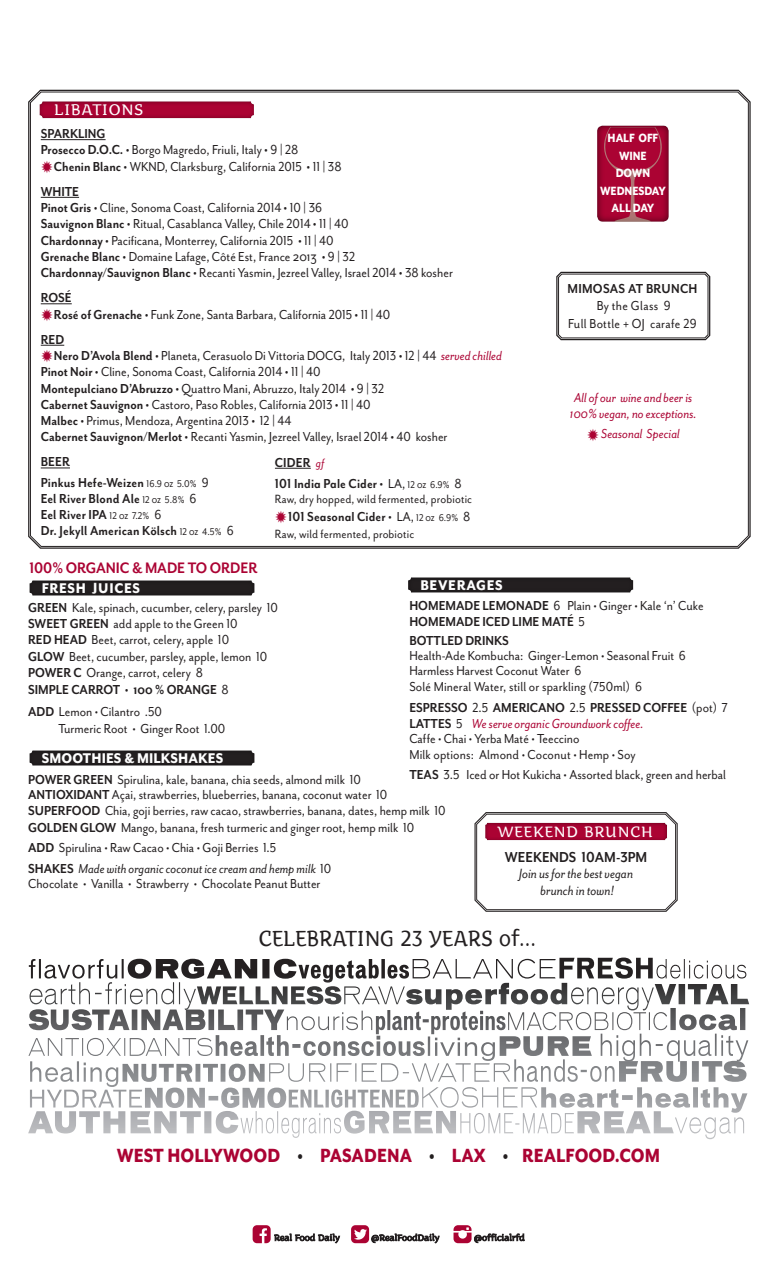
<style>
.page{position:relative;width:777px;height:1272px;background:#fff}
.page>*{position:absolute;margin:0;border:0;box-sizing:border-box;transform-origin:0 0}
.t1{font:600 23px "Oksana Text Std";color:#231f20;scale:.82 1}
.t2{font:800 22px "Mr Eaves San OT";letter-spacing:.005em;color:#ab0333;scale:.85 1}
.t3{font:700 17.5px "Mr Eaves San OT";letter-spacing:-.005em;color:#ab0333;scale:.9 1}
.t4{font:700 16.62px "Mr Eaves San OT";color:#231f20;scale:.9 1}
.t5{font:800 16.25px "Mr Eaves San OT";letter-spacing:.01em;color:#fff;scale:.9 1}
.t6{font:800 16.25px "Mr Eaves San OT";letter-spacing:.05em;color:#fff;scale:.9 1}
.t7{font:600 16.25px "Oksana Text Std";letter-spacing:.05em;color:#fff;scale:.9 1}
.t8{font:600 15.75px "Oksana Text Std";letter-spacing:.05em;color:#fff;scale:.9 1}
.t9{font:italic 15.5px/16.6px "Mr Eaves San OT";color:#231f20;text-align:center;scale:.9 1}
.t10{font:15px/16.2px "Mr Eaves San OT";color:#231f20;scale:.9 1}
.t11{font:700 15px/16.2px "Mr Eaves San OT";letter-spacing:.005em;color:#231f20;scale:.9 1}
.t12{font:italic 15px/21.4px "Mr Eaves San OT";color:#231f20;scale:.9 1}
.t13{font:700 15px "Mr Eaves Mod OT";letter-spacing:.01em;color:#231f20;scale:.9 1}
.t14{font:italic 15px/16.2px "Mr Eaves San OT";color:#ab0333;scale:.9 1}
.t15{font:15px/17.5px "Mr Eaves San OT";letter-spacing:.02em;color:#231f20;text-align:center;scale:.9 1}
.t16{font:13.75px "Mr Eaves San OT";letter-spacing:.01em;color:#231f20;scale:.9 1}
.t17{font:800 13.75px/17.5px "Mr Eaves Mod OT";letter-spacing:-.005em;color:#fff;text-align:center;scale:.85 1}
.s1{font-weight:700}
.s2{color:#ab0333}
.s3{font-family:"Mr Eaves Mod OT"}
.s4{font-style:italic;color:#ab0333}
.s5{font-weight:400;font-size:11.25px}
.s6{font-weight:400}
.s7{font-weight:400;font-style:italic;font-size:13.75px;color:#ab0333}
.s8{font-family:"Mr Eaves San OT"}
.s9{font-family:"Mr Eaves San OT";font-weight:400}
.s10{font-family:"Mr Eaves San OT";font-weight:400;font-size:11.25px}
.s11{font-size:13.62px}
.s12{font-weight:700;font-style:normal}
.s13{font-style:normal}
.s14{color:#231f20}
</style>
<div class="page">
<div style="left:19px;top:747px;width:237px;height:23px;background:#231f20;opacity:.55"></div>
<div style="left:19px;top:577px;width:237px;height:23px;background:#231f20;opacity:.55"></div>
<div style="left:398px;top:574px;width:236px;height:23px;background:#231f20;opacity:.55"></div>
<svg style="left:252px;top:1225px;width:87px;height:17px"></svg>
<svg style="left:351px;top:1225px;width:88px;height:17px"></svg>
<svg style="left:453px;top:1225px;width:71px;height:17px"></svg>
<svg style="left:28px;top:957px;width:721px;height:176px"></svg>
<svg style="left:30px;top:91px;width:718px;height:456px"></svg>
<hr style="left:41px;top:139px;width:64px;height:1px;background:#231f20">
<hr style="left:41px;top:197px;width:38px;height:1px;background:#231f20">
<hr style="left:41px;top:303px;width:31px;height:1px;background:#231f20">
<svg style="left:41px;top:345px;width:23px;height:1px"></svg>
<svg style="left:41px;top:467px;width:29px;height:1px"></svg>
<svg style="left:555px;top:270px;width:156px;height:71px"></svg>
<svg style="left:474px;top:812px;width:204px;height:100px"></svg>
<div style="left:475px;top:818px;width:203px;height:23px;background:#231f20;opacity:.55"></div>
<div style="left:29px;top:95px;width:227px;height:24px;background:#231f20;opacity:.55"></div>
<hr style="left:275px;top:468px;width:36px;height:1px;background:#231f20">
<div style="left:595px;top:125px;width:75px;height:97px;background:#231f20;opacity:.75"></div>
<svg style="left:602px;top:127px;width:60px;height:95px;background:#a90e39"></svg>
<p class="t7" style="left:54px;top:100px;width:101px">LIBATIONS</p>
<p class="t10" style="left:41px;top:126px;width:335px"><span class="s1">SPARKLING<br>Prosecco D.O.C. •</span> Borgo Magredo, Friuli, Italy <span class="s1">•</span> 9 | 28 <span class="s2">✹</span><span class="s1">Chenin Blanc •</span> WKND, Clarksburg, California 2015 <span class="s1">•</span> 11 | 38</p>
<p class="t10" style="left:41px;top:183px;width:459px"><span class="s1">WHITE<br>Pinot Gris •</span> Cline, Sonoma Coast, California 2014 <span class="s1">•</span> 10 | 36<br><span class="s1">Sauvignon Blanc •</span> Ritual, Casablanca Valley, Chile <span class="s3">2014</span> <span class="s1">•</span> <span class="s3">11 | 40<br></span><span class="s1">Chardonnay •</span> Pacificana, Monterrey, California 2015 <span class="s1">•</span> <span class="s3">11 | 40<br></span><span class="s1">Grenache Blanc •</span> Domaine Lafage, Côté Est, France 2013 <span class="s1">•</span> <span class="s3">9 | 32<br></span><span class="s1">Chardonnay/Sauvignon Blanc •</span> Recanti Yasmin, Jezreel Valley, Israel 2014 <span class="s1">•</span> <span class="s3">38</span> kosher</p>
<p class="t10" style="left:41px;top:290px;width:390px"><span class="s1">ROSÉ<br></span><span class="s2">✹</span><span class="s1">Rosé of Grenache •</span> Funk Zone, Santa Barbara, California 2015 <span class="s1">•</span> 11 | 40</p>
<p class="t10" style="left:41px;top:331px;width:514px"><span class="s1">RED<br></span><span class="s2">✹</span><span class="s1">Nero D’Avola Blend •</span> Planeta, Cerasuolo Di Vittoria DOCG, Italy 2013 <span class="s1">•</span> 12 | 44 <span class="s4">served chilled </span><span class="s1">Pinot Noir •</span> Cline, Sonoma Coast, California <span class="s3">2014</span> <span class="s1">•</span> <span class="s3">11 | 40<br></span><span class="s1">Montepulciano D’Abruzzo •</span> Quattro Mani, Abruzzo, Italy 2014 <span class="s1">•</span> <span class="s3">9 | 32<br></span><span class="s1">Cabernet Sauvignon •</span> Castoro, Paso Robles, California <span class="s3">2013</span> <span class="s1">•</span> 11 | 40<br><span class="s1">Malbec •</span> Primus, Mendoza, Argentina <span class="s3">2013</span> <span class="s1">•</span> <span class="s3">12 | 44<br></span><span class="s1">Cabernet Sauvignon/Merlot •</span> Recanti Yasmin, Jezreel Valley, Israel <span class="s3">2014</span> <span class="s1">•</span> 40 kosher</p>
<p class="t11" style="left:41px;top:452px;width:188px;line-height:20.1px">BEER<br>Pinkus Hefe-Weizen <span class="s5">16.9 oz 5.0%</span> <span class="s6">9</span></p>
<p class="t11" style="left:41px;top:490px;width:216px">Eel River Blond Ale <span class="s5">12 oz 5.8%</span> <span class="s6">6<br></span>Eel River IPA <span class="s5">12 oz 7.2%</span> <span class="s6">6<br></span>Dr. Jekyll American Kölsch <span class="s5">12 oz 4.5%</span> <span class="s6">6</span></p>
<p class="t11" style="left:275px;top:454px;width:56px">CIDER <span class="s7">gf</span></p>
<p class="t13" style="left:275px;top:475px;width:209px">101 India Pale Cider <span class="s8">•</span> <span class="s9">LA,</span> <span class="s10">12 oz 6.9%</span> <span class="s9">8</span></p>
<p class="t16" style="left:275px;top:491px;width:220px">Raw, dry hopped, wild fermented, probiotic</p>
<p class="t13" style="left:275px;top:507px;width:218px"><span class="s2">✹</span>101 Seasonal Cider <span class="s8">•</span> <span class="s9">LA,</span> <span class="s10">12 oz 6.9%</span> <span class="s9">8</span></p>
<p class="t16" style="left:275px;top:526px;width:156px">Raw, wild fermented, probiotic</p>
<p class="t3" style="left:29px;top:557px;width:255px">100% ORGANIC &amp; MADE TO ORDER</p>
<p class="t17" style="left:600px;top:129px;width:79px">HALF OFF<br>WINE<br>DOWN<br>WEDNESDAY<br>ALL DAY</p>
<p class="t11" style="left:567px;top:280px;width:146px">MIMOSAS AT BRUNCH</p>
<p class="t15" style="left:568px;top:297px;width:144px">By the Glass 9<br>Full Bottle + OJ carafe 29</p>
<p class="t14" style="left:569px;top:389px;width:142px">All of our wine and beer is<br>100% vegan, no exceptions.</p>
<p class="t14" style="left:586px;top:425px;width:105px">✹ Seasonal Special</p>
<p class="t6" style="left:420px;top:576px;width:93px">BEVERAGES</p>
<p class="t11" style="left:409px;top:597px;width:328px">HOMEMADE LEMONADE <span class="s6">6 Plain • Ginger • Kale ‘n’ Cuke<br></span>HOMEMADE ICED LIME MATÉ <span class="s6">5</span></p>
<p class="t11" style="left:409px;top:632px;width:112px">BOTTLED DRINKS</p>
<p class="t10" style="left:409px;top:648px;width:308px;line-height:15.6px">Health-Ade Kombucha: Ginger-Lemon • Seasonal Fruit 6<br>Harmless Harvest Coconut Water 6<br>Solé Mineral Water, still or sparkling (<span class="s3">750</span>ml) 6</p>
<p class="t10" style="left:409px;top:699px;width:355px;line-height:15.9px"><span class="s1">ESPRESSO</span> 2.5 <span class="s1">AMERICANO</span> 2.5 <span class="s1">PRESSED COFFEE</span> (pot) 7<br><span class="s1">LATTES</span> 5 <span class="s4">We serve organic Groundwork coffee.<br></span>Caffe • Chai • Yerba Maté • Teeccino<br>Milk options: Almond • Coconut • Hemp • Soy</p>
<p class="t10" style="left:409px;top:766px;width:353px"><span class="s1">TEAS</span> 3.5 Iced or Hot Kukicha • Assorted black, green and herbal</p>
<p class="t6" style="left:42px;top:578px;width:111px">FRESH <span class="s11">J</span>UICES</p>
<p class="t10" style="left:28px;top:599px;width:279px"><span class="s1">GREEN</span> Kale, spinach, cucumber, celery, parsley 10<br><span class="s1">SWEET GREEN</span> add apple to the Green 10<br><span class="s1">RED HEAD</span> Beet, carrot, celery, apple 10<br><span class="s1">GLOW</span> Beet, cucumber, parsley, apple, lemon 10<br><span class="s1">POWER C</span> Orange, carrot, celery 8<br><span class="s1">SIMPLE CARROT • 100 % ORANGE</span> 8</p>
<p class="t10" style="left:58px;top:702px;width:187px;line-height:17.5px;text-indent:-30px"><span class="s1">ADD</span> Lemon • Cilantro .50<br>Turmeric Root • Ginger Root 1.00</p>
<p class="t10" style="left:28px;top:771px;width:465px;line-height:15.9px"><span class="s1">POWER GREEN</span> Spirulina, kale, banana, chia seeds, almond milk 10<br><span class="s1">ANTIOXIDANT</span> Açai, strawberries, blueberries, banana, coconut water 10<br><span class="s1">SUPERFOOD</span> Chia, goji berries, raw cacao, strawberries, banana, dates, hemp milk 10<br><span class="s1">GOLDEN GLOW</span> Mango, banana, fresh turmeric and ginger root, hemp milk 10</p>
<p class="t12" style="left:28px;top:836px;width:338px"><span class="s12">ADD</span> <span class="s13">Spirulina • Raw Cacao • Chia • Goji Berries 1.5<br></span><span class="s12">SHAKES</span> Made with organic coconut ice cream and hemp milk <span class="s13">10</span></p>
<p class="t10" style="left:28px;top:875px;width:326px">Chocolate • Vanilla • Strawberry • Chocolate Peanut Butter</p>
<p class="t5" style="left:42px;top:748px;width:203px">SMOOTHIES &amp; MILKSHAKES</p>
<p class="t8" style="left:497px;top:822px;width:174px">WEEKEND BRUNCH</p>
<p class="t4" style="left:504px;top:847px;width:160px">WEEKENDS 10AM-3PM</p>
<p class="t9" style="left:519px;top:865px;width:128px">Join us for the best vegan brunch in town!</p>
<h1 class="t1" style="left:258px;top:924px;width:339px">CELEBRATING 23 YEARS of...</h1>
<h2 class="t2" style="left:117px;top:1142px;width:640px">WEST HOLLYWOOD <span class="s14">•</span> PASADENA <span class="s14">•</span> LAX <span class="s14">•</span> REALFOOD.COM</h2>
</div>
